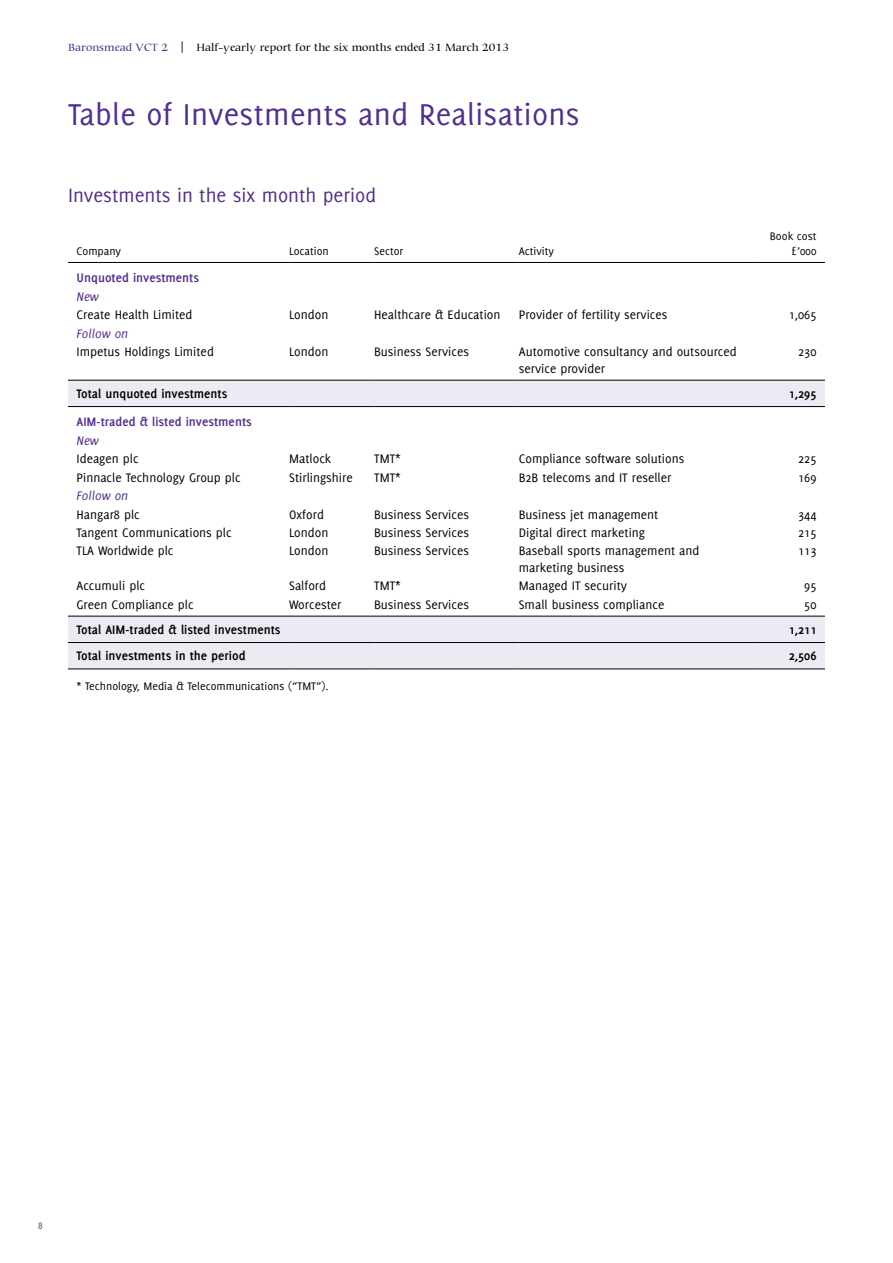
<style>
.page{position:relative;width:893px;height:1263px;background:#fff}
.page>*{position:absolute;margin:0;border:0;box-sizing:border-box;transform-origin:0 0}
.t1{font:33px "Delicious";letter-spacing:.01em;color:#522e91}
.t2{font:21px "Delicious";color:#522e91}
.t3{font:13.5px/16.5px "Delicious";color:#000}
.t4{font:700 13.5px "Delicious";color:#000}
.t5{font:700 13.5px "Delicious";color:#522e91}
.t6{font:italic 13.5px "Delicious";color:#522e91}
.t7{font:12px/15px "Delicious";color:#000;text-align:right}
.t8{font:500 11.25px "Carmina BT";color:#000}
.t9{font:700 10.5px "Delicious";color:#797a7d}
.s1{color:#522e91}
</style>
<div class="page">
<svg style="left:68px;top:381px;width:757px;height:287px"></svg>
<hr style="left:68px;top:262px;width:221px;height:1px;background:#000">
<hr style="left:289px;top:262px;width:85px;height:1px;background:#000">
<hr style="left:374px;top:262px;width:145px;height:1px;background:#000">
<hr style="left:519px;top:262px;width:238px;height:1px;background:#000">
<hr style="left:757px;top:262px;width:68px;height:1px;background:#000">
<hr style="left:68px;top:380px;width:221px;height:1px;background:#000">
<hr style="left:289px;top:380px;width:85px;height:1px;background:#000">
<hr style="left:374px;top:380px;width:145px;height:1px;background:#000">
<hr style="left:519px;top:380px;width:238px;height:1px;background:#000">
<hr style="left:757px;top:380px;width:68px;height:1px;background:#000">
<hr style="left:68px;top:406px;width:221px;height:1px;background:#000">
<hr style="left:289px;top:406px;width:85px;height:1px;background:#000">
<hr style="left:374px;top:406px;width:145px;height:1px;background:#000">
<hr style="left:519px;top:406px;width:238px;height:1px;background:#000">
<hr style="left:757px;top:406px;width:68px;height:1px;background:#000">
<hr style="left:68px;top:616px;width:221px;height:1px;background:#000">
<hr style="left:289px;top:616px;width:85px;height:1px;background:#000">
<hr style="left:374px;top:616px;width:145px;height:1px;background:#000">
<hr style="left:519px;top:616px;width:238px;height:1px;background:#000">
<hr style="left:757px;top:616px;width:68px;height:1px;background:#000">
<hr style="left:68px;top:642px;width:221px;height:1px;background:#000">
<hr style="left:289px;top:642px;width:85px;height:1px;background:#000">
<hr style="left:374px;top:642px;width:145px;height:1px;background:#000">
<hr style="left:519px;top:642px;width:238px;height:1px;background:#000">
<hr style="left:757px;top:642px;width:68px;height:1px;background:#000">
<hr style="left:68px;top:668px;width:221px;height:1px;background:#000">
<hr style="left:289px;top:668px;width:85px;height:1px;background:#000">
<hr style="left:374px;top:668px;width:145px;height:1px;background:#000">
<hr style="left:519px;top:668px;width:238px;height:1px;background:#000">
<hr style="left:757px;top:668px;width:68px;height:1px;background:#000">
<p class="t8" style="left:68px;top:41px;width:442px"><span class="s1">Baronsmead VCT 2</span> | Half-yearly report for the six months ended 31 March 2013</p>
<h1 class="t1" style="left:68px;top:96px;width:513px">Table of Investments and Realisations</h1>
<h2 class="t2" style="left:68px;top:183px;width:310px">Investments in the six month period</h2>
<p class="t7" style="left:77px;top:243px;width:46px">Company</p>
<p class="t7" style="left:289px;top:243px;width:41px">Location</p>
<p class="t7" style="left:374px;top:243px;width:31px">Sector</p>
<p class="t7" style="left:519px;top:243px;width:36px">Activity</p>
<p class="t7" style="left:770px;top:228px;width:48px">Book cost £’000</p>
<p class="t5" style="left:77px;top:270px;width:124px">Unquoted investments</p>
<p class="t6" style="left:77px;top:289px;width:24px">New</p>
<p class="t3" style="left:77px;top:306px;width:117px">Create Health Limited</p>
<p class="t3" style="left:289px;top:306px;width:41px">London</p>
<p class="t3" style="left:374px;top:306px;width:128px">Healthcare &amp; Education</p>
<p class="t3" style="left:519px;top:306px;width:150px">Provider of fertility services</p>
<p class="t3" style="left:789px;top:306px;width:29px">1,065</p>
<p class="t6" style="left:77px;top:326px;width:53px">Follow on</p>
<p class="t3" style="left:77px;top:343px;width:139px">Impetus Holdings Limited</p>
<p class="t3" style="left:289px;top:343px;width:41px">London</p>
<p class="t3" style="left:374px;top:343px;width:96px">Business Services</p>
<p class="t3" style="left:519px;top:343px;width:219px">Automotive consultancy and outsourced service provider</p>
<p class="t3" style="left:798px;top:343px;width:20px">230</p>
<p class="t4" style="left:77px;top:386px;width:152px">Total unquoted investments</p>
<p class="t4" style="left:789px;top:386px;width:29px">1,295</p>
<p class="t5" style="left:77px;top:414px;width:177px">AIM-traded &amp; listed investments</p>
<p class="t6" style="left:77px;top:433px;width:24px">New</p>
<p class="t3" style="left:77px;top:450px;width:64px">Ideagen plc</p>
<p class="t3" style="left:289px;top:450px;width:44px">Matlock</p>
<p class="t3" style="left:374px;top:450px;width:28px">TMT*</p>
<p class="t3" style="left:519px;top:450px;width:167px">Compliance software solutions</p>
<p class="t3" style="left:798px;top:450px;width:20px">225</p>
<p class="t3" style="left:77px;top:469px;width:166px">Pinnacle Technology Group plc</p>
<p class="t3" style="left:289px;top:469px;width:65px">Stirlingshire</p>
<p class="t3" style="left:374px;top:469px;width:28px">TMT*</p>
<p class="t3" style="left:519px;top:469px;width:154px">B2B telecoms and IT reseller</p>
<p class="t3" style="left:798px;top:469px;width:20px">169</p>
<p class="t6" style="left:77px;top:488px;width:53px">Follow on</p>
<p class="t3" style="left:77px;top:506px;width:65px">Hangar8 plc</p>
<p class="t3" style="left:289px;top:506px;width:36px">Oxford</p>
<p class="t3" style="left:374px;top:506px;width:96px">Business Services</p>
<p class="t3" style="left:519px;top:506px;width:141px">Business jet management</p>
<p class="t3" style="left:798px;top:506px;width:20px">344</p>
<p class="t3" style="left:77px;top:524px;width:157px">Tangent Communications plc</p>
<p class="t3" style="left:289px;top:524px;width:41px">London</p>
<p class="t3" style="left:374px;top:524px;width:96px">Business Services</p>
<p class="t3" style="left:519px;top:524px;width:128px">Digital direct marketing</p>
<p class="t3" style="left:798px;top:524px;width:20px">215</p>
<p class="t3" style="left:77px;top:543px;width:98px">TLA Worldwide plc</p>
<p class="t3" style="left:289px;top:543px;width:41px">London</p>
<p class="t3" style="left:374px;top:543px;width:96px">Business Services</p>
<p class="t3" style="left:519px;top:543px;width:182px">Baseball sports management and marketing business</p>
<p class="t3" style="left:798px;top:543px;width:20px">113</p>
<p class="t3" style="left:77px;top:577px;width:70px">Accumuli plc</p>
<p class="t3" style="left:289px;top:577px;width:39px">Salford</p>
<p class="t3" style="left:374px;top:577px;width:28px">TMT*</p>
<p class="t3" style="left:519px;top:577px;width:110px">Managed IT security</p>
<p class="t3" style="left:804px;top:577px;width:14px">95</p>
<p class="t3" style="left:77px;top:596px;width:119px">Green Compliance plc</p>
<p class="t3" style="left:289px;top:596px;width:54px">Worcester</p>
<p class="t3" style="left:374px;top:596px;width:96px">Business Services</p>
<p class="t3" style="left:519px;top:596px;width:147px">Small business compliance</p>
<p class="t3" style="left:804px;top:596px;width:14px">50</p>
<p class="t4" style="left:77px;top:622px;width:206px">Total AIM-traded &amp; listed investments</p>
<p class="t4" style="left:789px;top:622px;width:29px">1,211</p>
<p class="t4" style="left:77px;top:648px;width:171px">Total investments in the period</p>
<p class="t4" style="left:789px;top:648px;width:29px">2,506</p>
<p class="t7" style="left:77px;top:678px;width:254px">* Technology, Media &amp; Telecommunications (“TMT”).</p>
<p class="t9" style="left:38px;top:1219px;width:6px">8</p>
</div>
